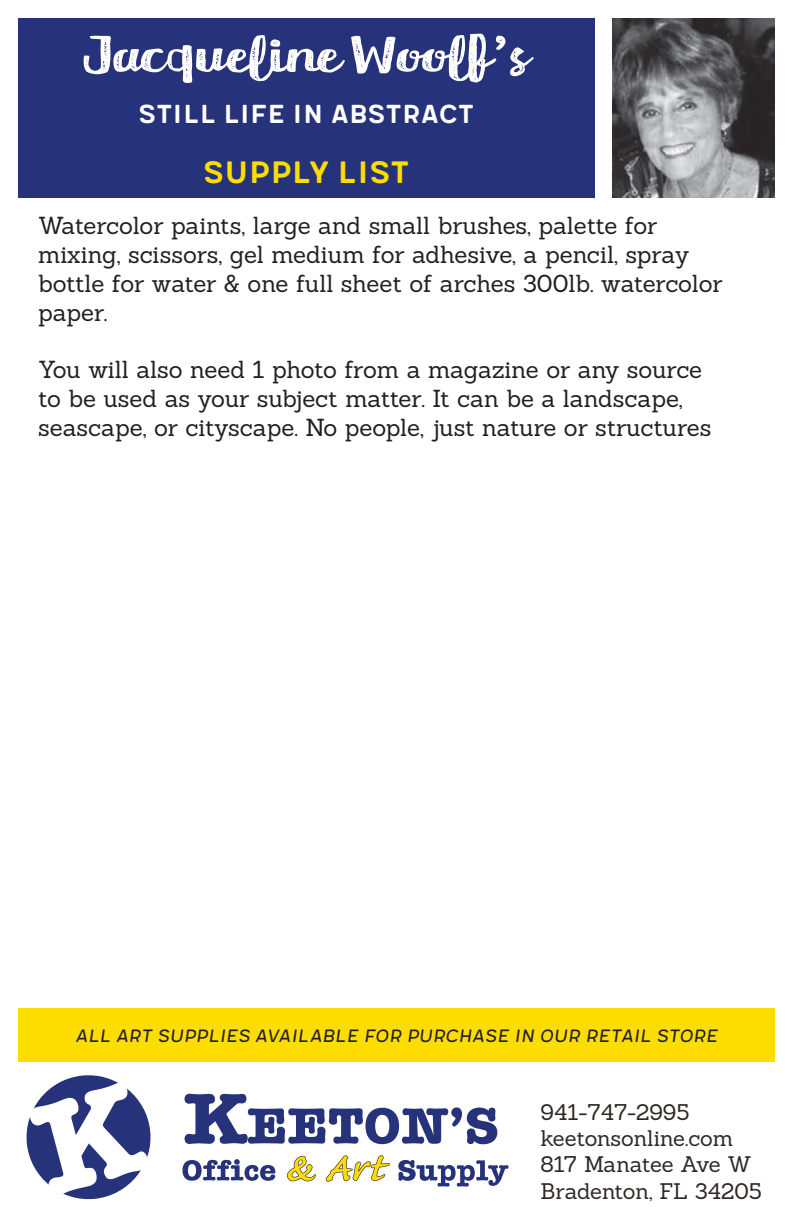
<style>
.page{position:relative;width:793px;height:1224px;background:#fff}
.page>*{position:absolute;margin:0;border:0;box-sizing:border-box;transform-origin:0 0}
.t1{font:60px "Meltow Brush Rust";color:#fff}
.t2{font:38px "Meltow San 200";color:#fddd00}
.t3{font:32px "Meltow San 200";color:#fff}
.t4{font:24px/28.8px "Sanchez";letter-spacing:-.005em;color:#231f20}
.t5{font:22px/26.4px "Sanchez";color:#2e2925}
.t6{font:italic 22px "Meltow San 100";color:#231f20}
</style>
<div class="page">
<div style="left:18px;top:18px;width:576px;height:180px;background:#26327a"></div>
<div style="left:18px;top:1008px;width:756px;height:54px;background:#fddd00"></div>
<svg style="left:26px;top:1075px;width:125px;height:125px"></svg>
<svg style="left:184px;top:1094px;width:313px;height:50px"></svg>
<svg style="left:182px;top:1159px;width:93px;height:22px"></svg>
<svg style="left:287px;top:1156px;width:29px;height:25px"></svg>
<svg style="left:326px;top:1155px;width:64px;height:27px"></svg>
<svg style="left:398px;top:1160px;width:110px;height:27px"></svg>
<img style="left:612px;top:18px;width:162px;height:180px">
<h1 class="t1" style="left:82px;top:16px;width:449px">Jacqueline Woolf’s</h1>
<h3 class="t3" style="left:138px;top:93px;width:337px">still life in abstract</h3>
<h2 class="t2" style="left:203px;top:148px;width:208px">Supply list</h2>
<p class="t4" style="left:38px;top:214px;width:685px">Watercolor paints, large and small brushes, palette for mixing, scissors, gel medium for adhesive, a pencil, spray bottle for water &amp; one full sheet of arches 300lb. watercolor paper.</p>
<p class="t4" style="left:38px;top:358px;width:674px">You will also need 1 photo from a magazine or any source to be used as your subject matter. It can be a landscape, seascape, or cityscape. No people, just nature or structures</p>
<p class="t6" style="left:75px;top:1021px;width:644px">all art supplies available for purchase in our retail store</p>
<p class="t5" style="left:540px;top:1101px;width:223px">941-747-2995 keetonsonline.com<br>817 Manatee Ave W<br>Bradenton, FL 34205</p>
</div>
